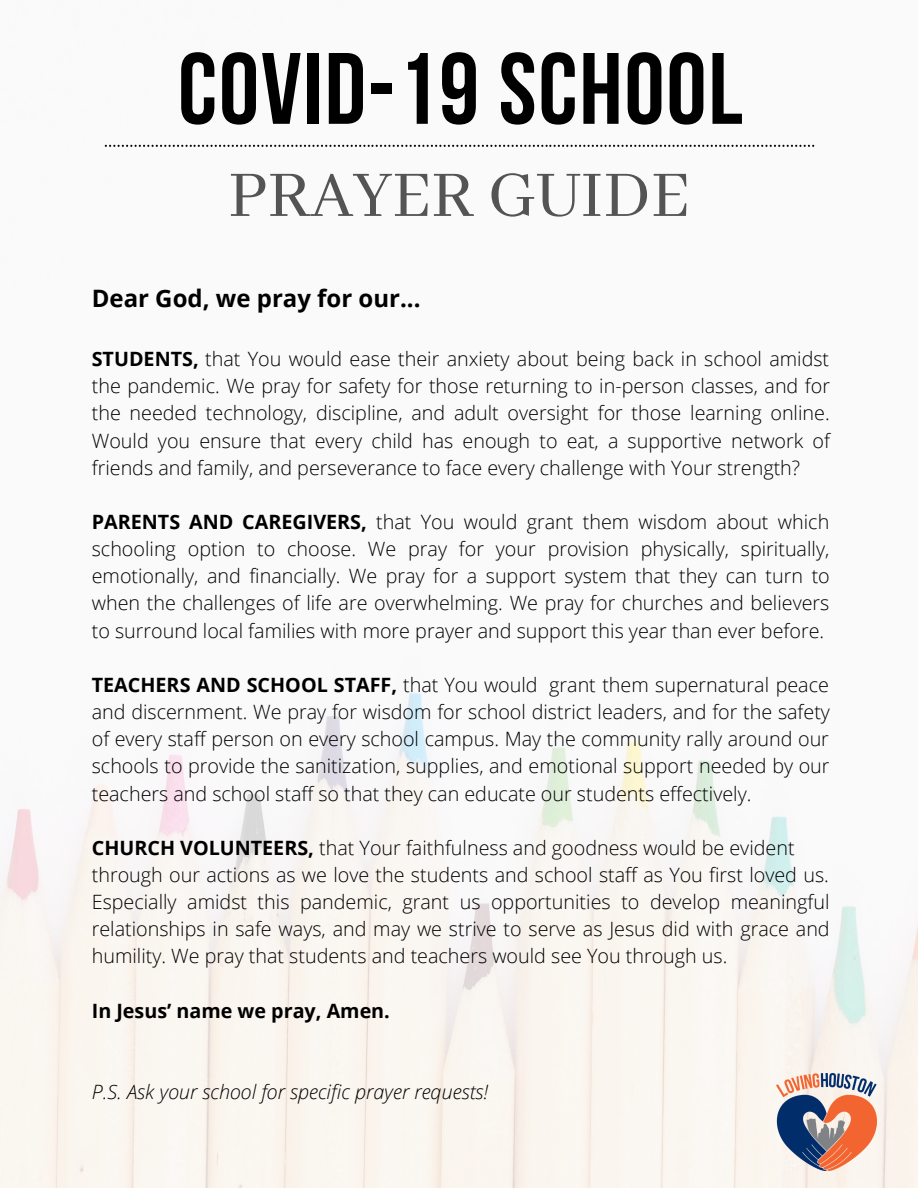
<style>
.page{position:relative;width:918px;height:1188px;background:#fff}
.page>*{position:absolute;margin:0;border:0;box-sizing:border-box;transform-origin:0 0}
.t1{font:101.1px "Bebas Neue Cyrillic";letter-spacing:.02em;color:#000}
.t2{font:71.7px "Abhaya Libre";color:#545454}
.t3{font:700 24px "Open Sans";color:#000}
.t4{font:300 19.8px/27.2px "Open Sans";color:#000;text-align:justify}
.t5{font:italic 300 19.8px "Open Sans";color:#000}
.t6{font:700 19.8px "Open Sans";color:#000}
.s1{font-weight:700}
</style>
<div class="page">
<img style="left:0;top:144px;width:918px;height:1044px">
<img style="left:776px;top:1074px;width:100px;height:96px">
<svg style="left:105px;top:145px;width:709px;height:2px"></svg>
<h1 class="t1" style="left:178px;top:48px;width:566px">COVID-19 SCHOOL</h1>
<h2 class="t2" style="left:228px;top:156px;width:463px">PRAYER GUIDE</h2>
<p class="t3" style="left:92px;top:281px;width:330px">Dear God, we pray for our...</p>
<p class="t4" style="left:92px;top:345px;width:740px"><span class="s1">STUDENTS,</span> that You would ease their anxiety about being back in school amidst the pandemic. We pray for safety for those returning to in-person classes, and for the needed technology, discipline, and adult oversight for those learning online.<br>Would you ensure that every child has enough to eat, a supportive network of friends and family, and perseverance to face every challenge with Your strength?</p>
<p class="t4" style="left:92px;top:508px;width:740px"><span class="s1">PARENTS AND CAREGIVERS,</span> that You would grant them wisdom about which schooling option to choose. We pray for your provision physically, spiritually, emotionally, and financially. We pray for a support system that they can turn to when the challenges of life are overwhelming. We pray for churches and believers to surround local families with more prayer and support this year than ever before.</p>
<p class="t4" style="left:92px;top:671px;width:740px"><span class="s1">TEACHERS AND SCHOOL STAFF,</span> that You would grant them supernatural peace and discernment. We pray for wisdom for school district leaders, and for the safety of every staff person on every school campus. May the community rally around our schools to provide the sanitization, supplies, and emotional support needed by our teachers and school staff so that they can educate our students effectively.</p>
<p class="t4" style="left:92px;top:834px;width:739px;text-align:left"><span class="s1">CHURCH VOLUNTEERS,</span> that Your faithfulness and goodness would be evident through our actions as we love the students and school staff as You first loved us.<br>Especially amidst this pandemic, grant us opportunities to develop meaningful relationships in safe ways, and may we strive to serve as Jesus did with grace and humility. We pray that students and teachers would see You through us.</p>
<p class="t6" style="left:92px;top:997px;width:300px">In Jesus’ name we pray, Amen.</p>
<p class="t5" style="left:92px;top:1078px;width:398px">P.S. Ask your school for specific prayer requests!</p>
</div>
